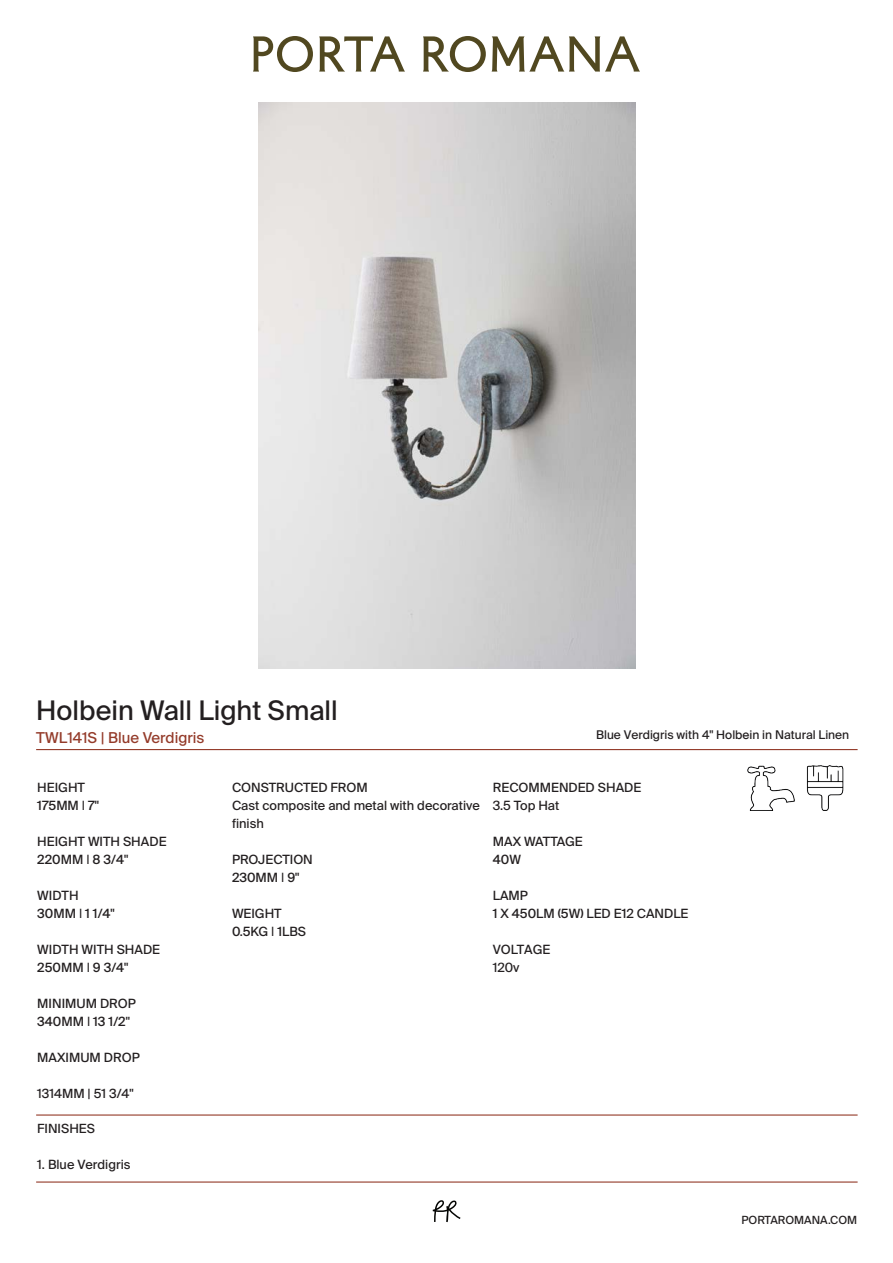
<style>
.page{position:relative;width:893px;height:1263px;background:#fff}
.page>*{position:absolute;margin:0;border:0;box-sizing:border-box;transform-origin:0 0}
.t1{font:27px "Suisse Intl";color:#231f20}
.t2{font:15px "Suisse Intl";color:#943b2a}
.t3{font:12.75px/18px "Suisse Intl";color:#231f20}
.t4{font:12px "Suisse Intl";color:#231f20}
.t5{font:11.25px "Suisse Intl";color:#231f20}
</style>
<div class="page">
<hr style="left:36px;top:749px;width:822px;height:1px;background:#943b2a">
<img style="left:258px;top:102px;width:377px;height:566px">
<svg style="left:253px;top:36px;width:60px;height:36px"></svg>
<svg style="left:319px;top:36px;width:86px;height:36px"></svg>
<svg style="left:423px;top:36px;width:63px;height:36px"></svg>
<svg style="left:492px;top:36px;width:148px;height:36px"></svg>
<svg style="left:433px;top:1200px;width:27px;height:22px"></svg>
<hr style="left:36px;top:1181px;width:822px;height:1px;background:#943b2a">
<img style="left:747px;top:766px;width:48px;height:44px">
<img style="left:806px;top:765px;width:38px;height:45px">
<hr style="left:36px;top:1114px;width:822px;height:1px;background:#943b2a">
<h1 class="t1" style="left:36px;top:695px;width:303px">Holbein Wall Light Small</h1>
<p class="t2" style="left:36px;top:729px;width:170px">TWL141S | Blue Verdigris</p>
<p class="t4" style="left:596px;top:727px;width:255px">Blue Verdigris with 4" Holbein in Natural Linen</p>
<p class="t3" style="left:37px;top:779px;width:63px">HEIGHT<br>175MM | 7"</p>
<p class="t3" style="left:37px;top:832px;width:131px">HEIGHT WITH SHADE<br>220MM | 8 3/4"</p>
<p class="t3" style="left:37px;top:886px;width:79px">WIDTH<br>30MM | 1 1/4"</p>
<p class="t3" style="left:37px;top:940px;width:124px">WIDTH WITH SHADE<br>250MM | 9 3/4"</p>
<p class="t3" style="left:37px;top:994px;width:100px">MINIMUM DROP<br>340MM | 13 1/2"</p>
<p class="t3" style="left:37px;top:1048px;width:104px">MAXIMUM DROP</p>
<p class="t3" style="left:37px;top:1084px;width:98px">1314MM | 51 3/4"</p>
<p class="t3" style="left:37px;top:1120px;width:59px">FINISHES</p>
<p class="t3" style="left:37px;top:1156px;width:95px">1. Blue Verdigris</p>
<p class="t3" style="left:232px;top:779px;width:249px">CONSTRUCTED FROM<br>Cast composite and metal with decorative finish</p>
<p class="t3" style="left:232px;top:851px;width:82px">PROJECTION<br>230MM | 9"</p>
<p class="t3" style="left:232px;top:905px;width:76px">WEIGHT<br>0.5KG | 1LBS</p>
<p class="t3" style="left:493px;top:779px;width:150px">RECOMMENDED SHADE<br>3.5 Top Hat</p>
<p class="t3" style="left:493px;top:833px;width:91px">MAX WATTAGE<br>40W</p>
<p class="t3" style="left:493px;top:887px;width:197px">LAMP<br>1 X 450LM (5W) LED E12 CANDLE</p>
<p class="t3" style="left:493px;top:941px;width:59px">VOLTAGE<br>120v</p>
<p class="t5" style="left:741px;top:1213px;width:117px">PORTAROMANA.COM</p>
</div>
